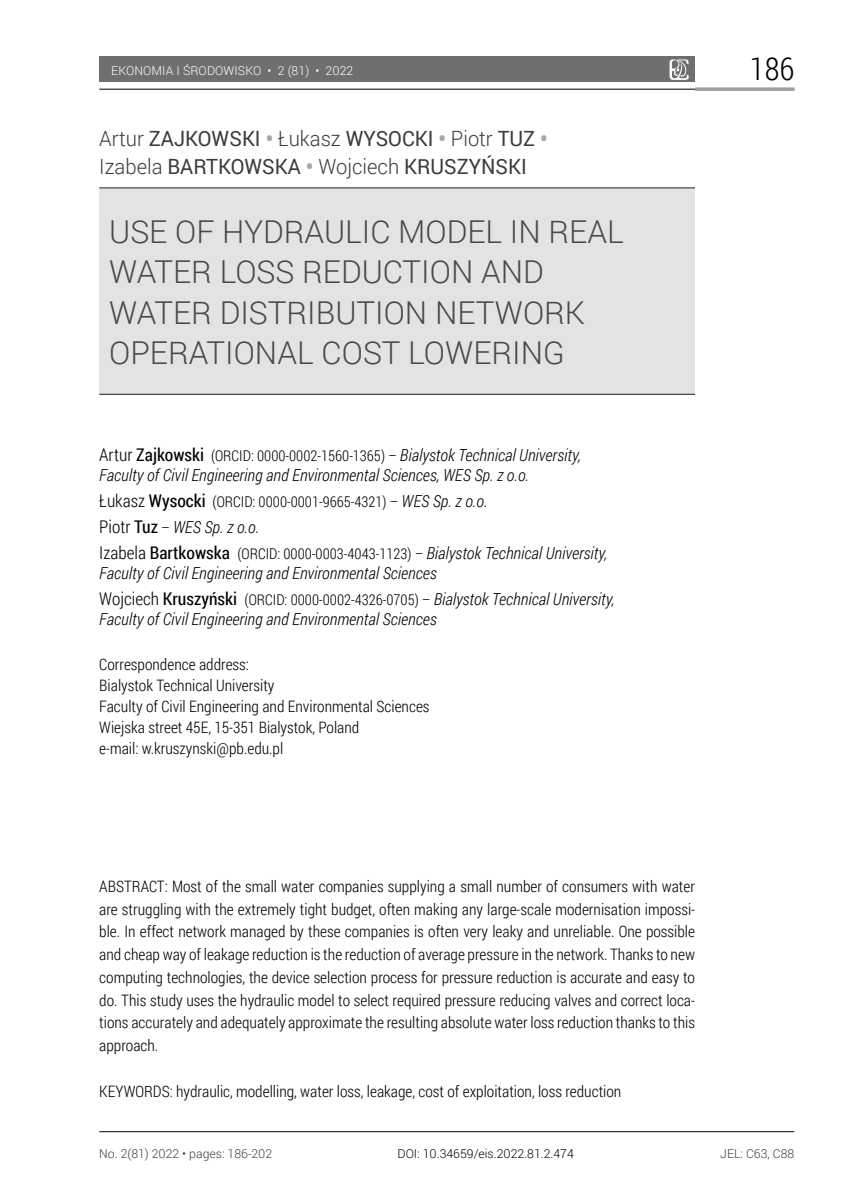
<style>
.page{position:relative;width:844px;height:1191px;background:#fff}
.page>*{position:absolute;margin:0;border:0;box-sizing:border-box;transform-origin:0 0}
.t1{font:300 31.5px/40.2px "Roboto";color:#494948}
.t2{font:300 31.5px "Roboto Condensed";color:#000}
.t3{font:21px/28px "Roboto";color:#3b3b3a;scale:.96 1}
.t4{font:italic 300 16.62px/25.9px "Roboto Condensed";color:#000}
.t5{font:300 15.75px/22.8px "Roboto Condensed";color:#000;text-align:justify}
.t6{font:300 14.88px "Roboto Condensed";color:#000}
.t7{font:300 12.25px "Roboto";color:#3b3b3a}
.t8{font:300 12.25px "Roboto";letter-spacing:.005em;color:#fff}
.t9{font:300 12.25px "Roboto";color:#000}
.s1{font-weight:300}
.s2{font-weight:900;color:#a7a7a8}
.s3{font-style:normal;font-size:17.5px}
.s4{font-weight:400;font-style:normal;font-size:17.5px}
.s5{font-style:normal;font-size:14.88px}
.s6{font-size:17.5px}
.s7{font-weight:400;font-size:17.5px}
.s8{font-style:italic;font-size:16.62px}
</style>
<div class="page">
<div style="left:99px;top:57px;width:595px;height:25px;background:#6f6f6e"></div>
<svg style="left:669px;top:59px;width:19px;height:21px"></svg>
<hr style="left:99px;top:89px;width:695px;height:1px;background:#000">
<svg style="left:694px;top:87px;width:100px;height:4px"></svg>
<hr style="left:99px;top:1131px;width:695px;height:1px;background:#000">
<div style="left:99px;top:189px;width:595px;height:204px;background:#e3e3e3"></div>
<hr style="left:99px;top:187px;width:595px;height:1px;background:#494948">
<hr style="left:99px;top:394px;width:595px;height:1px;background:#494948">
<p class="t8" style="left:111px;top:62px;width:244px">EKONOMIA I ŚRODOWISKO • 2 (81) • 2022</p>
<h1 class="t2" style="left:749px;top:47px;width:46px">186</h1>
<h2 class="t3" style="left:99px;top:123px;width:468px"><span class="s1">Artur</span> ZAJKOWSKI <span class="s2">•</span> <span class="s1">Łukasz</span> WYSOCKI <span class="s2">•</span> <span class="s1">Piotr</span> TUZ <span class="s2">•<br></span><span class="s1">Izabela</span> BARTKOWSKA <span class="s2">•</span> <span class="s1">Wojciech</span> KRUSZYŃSKI</h2>
<h1 class="t1" style="left:109px;top:211px;width:516px">USE OF HYDRAULIC MODEL IN REAL<br>WATER LOSS REDUCTION AND<br>WATER DISTRIBUTION NETWORK<br>OPERATIONAL COST LOWERING</h1>
<p class="t4" style="left:99px;top:445px;width:483px;line-height:19.9px"><span class="s3">Artur</span> <span class="s4">Zajkowski</span> <span class="s5">(ORCID: 0000-0002-1560-1365) –</span> Bialystok Technical University,<br>Faculty of Civil Engineering and Environmental Sciences, WES Sp. z o.o.</p>
<p class="t6" style="left:99px;top:492px;width:389px"><span class="s6">Łukasz</span> <span class="s7">Wysocki</span> (ORCID: 0000-0001-9665-4321) – <span class="s8">WES Sp. z o.o.</span></p>
<p class="t4" style="left:99px;top:514px;width:509px"><span class="s3">Piotr</span> <span class="s4">Tuz</span> <span class="s5">–</span> WES Sp. z o.o.<br><span class="s3">Izabela</span> <span class="s4">Bartkowska</span> <span class="s5">(ORCID: 0000-0003-4043-1123) –</span> Bialystok Technical University,</p>
<p class="t4" style="left:99px;top:560px;width:516px">Faculty of Civil Engineering and Environmental Sciences<br><span class="s3">Wojciech</span> <span class="s4">Kruszyński</span> <span class="s5">(ORCID: 0000-0002-4326-0705) –</span> Bialystok Technical University,</p>
<p class="t4" style="left:99px;top:606px;width:339px">Faculty of Civil Engineering and Environmental Sciences</p>
<p class="t5" style="left:99px;top:653px;width:332px;line-height:21px;text-align:left">Correspondence address:<br>Bialystok Technical University<br>Faculty of Civil Engineering and Environmental Sciences Wiejska street 45E, 15-351 Bialystok, Poland<br>e-mail: w.kruszynski@pb.edu.pl</p>
<p class="t5" style="left:99px;top:874px;width:597px">ABSTRACT: Most of the small water companies supplying a small number of consumers with water are struggling with the extremely tight budget, often making any large-scale modernisation impossi&shy;ble. In effect network managed by these companies is often very leaky and unreliable. One possible and cheap way of leakage reduction is the reduction of average pressure in the network. Thanks to new computing technologies, the device selection process for pressure reduction is accurate and easy to do. This study uses the hydraulic model to select required pressure reducing valves and correct loca&shy;tions accurately and adequately approximate the resulting absolute water loss reduction thanks to this approach.</p>
<p class="t5" style="left:99px;top:1079px;width:523px">KEYWORDS: hydraulic, modelling, water loss, leakage, cost of exploitation, loss reduction</p>
<p class="t7" style="left:99px;top:1144px;width:174px">No. 2(81) 2022 • pages: 186-202</p>
<p class="t9" style="left:397px;top:1144px;width:178px">DOI: 10.34659/eis.2022.81.2.474</p>
<p class="t7" style="left:720px;top:1144px;width:75px">JEL: C63, C88</p>
</div>
